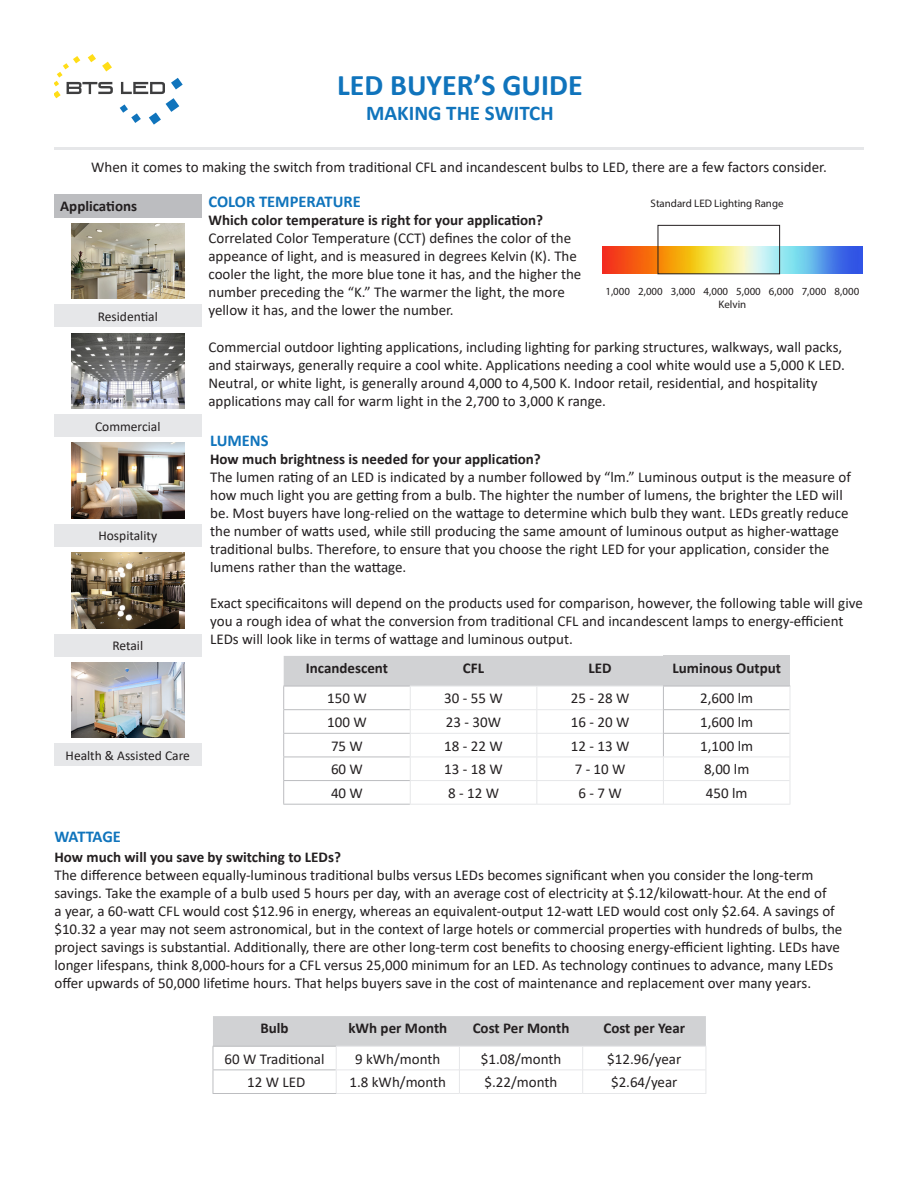
<style>
.page{position:relative;width:918px;height:1188px;background:#fff}
.page>*{position:absolute;margin:0;border:0;box-sizing:border-box;transform-origin:0 0}
.t1{font:700 30px "Calibri";color:#1074bc}
.t2{font:700 21px "Calibri";color:#1074bc}
.t3{font:700 16.5px "Calibri";color:#1074bc}
.t4{font:700 16.5px "Calibri";letter-spacing:-.03em;color:#1074bc}
.t5{font:15px/18px "Calibri";color:#231f20}
.t6{font:700 15px "Calibri";color:#231f20}
.t7{font:13.5px "Calibri";color:#231f20}
.t8{font:10.95px/13px "Myriad Pro";color:#231f20;text-align:center}
.s1{font-weight:700}
</style>
<div class="page">
<img style="left:602px;top:246px;width:261px;height:28px">
<div style="left:658px;top:225px;width:122px;height:49px;border:1px solid #231f20"></div>
<div style="left:663px;top:656px;width:127px;height:30px;background:#d1d2d4"></div>
<hr style="left:283px;top:804px;width:127px;height:1px;background:#bcbdc0">
<hr style="left:410px;top:804px;width:127px;height:1px;background:#e6e7e9">
<hr style="left:537px;top:804px;width:126px;height:1px;background:#e6e7e9">
<hr style="left:663px;top:686px;width:127px;height:1px;background:#bcbdc0">
<hr style="left:663px;top:709px;width:127px;height:1px;background:#bcbdc0">
<hr style="left:663px;top:733px;width:127px;height:1px;background:#bcbdc0">
<svg style="left:790px;top:686px;width:1px;height:118px"></svg>
<hr style="left:663px;top:757px;width:127px;height:1px;background:#e6e7e9">
<hr style="left:663px;top:780px;width:127px;height:1px;background:#e6e7e9">
<svg style="left:283px;top:656px;width:381px;height:148px"></svg>
<hr style="left:663px;top:804px;width:127px;height:1px;background:#e6e7e9">
<div style="left:54px;top:194px;width:147px;height:23px;background:#bcbdc0"></div>
<div style="left:54px;top:305px;width:147px;height:22px;background:#e6e7e9"></div>
<div style="left:54px;top:415px;width:147px;height:22px;background:#e6e7e9"></div>
<div style="left:54px;top:524px;width:147px;height:22px;background:#e6e7e9"></div>
<div style="left:54px;top:634px;width:147px;height:22px;background:#e6e7e9"></div>
<div style="left:54px;top:744px;width:147px;height:22px;background:#e6e7e9"></div>
<img style="left:71px;top:223px;width:113px;height:76px">
<img style="left:71px;top:333px;width:113px;height:76px">
<img style="left:71px;top:443px;width:113px;height:75px">
<img style="left:71px;top:552px;width:114px;height:76px">
<img style="left:71px;top:662px;width:113px;height:76px">
<svg style="left:213px;top:1016px;width:494px;height:77px"></svg>
<hr style="left:336px;top:1093px;width:123px;height:1px;background:#e6e7e9">
<hr style="left:459px;top:1093px;width:124px;height:1px;background:#e6e7e9">
<hr style="left:583px;top:1093px;width:123px;height:1px;background:#e6e7e9">
<hr style="left:213px;top:1093px;width:123px;height:1px;background:#bcbdc0">
<svg style="left:54px;top:54px;width:59px;height:44px"></svg>
<svg style="left:120px;top:78px;width:63px;height:47px"></svg>
<hr style="left:54px;top:147px;width:810px;height:2px;background:#e6e7e9">
<p class="t1" style="left:337px;top:64px;width:247px">LED BUYER’S GUIDE</p>
<p class="t2" style="left:366px;top:98px;width:189px">MAKING THE SWITCH</p>
<p class="t5" style="left:91px;top:158px;width:737px">When it comes to making the switch from traditional CFL and incandescent bulbs to LED, there are a few factors consider.</p>
<p class="t6" style="left:60px;top:196px;width:78px">Applications</p>
<p class="t7" style="left:98px;top:307px;width:62px">Residential</p>
<p class="t7" style="left:95px;top:417px;width:67px">Commercial</p>
<p class="t7" style="left:98px;top:527px;width:60px">Hospitality</p>
<p class="t7" style="left:112px;top:636px;width:32px">Retail</p>
<p class="t7" style="left:66px;top:746px;width:126px">Health &amp; Assisted Care</p>
<p class="t3" style="left:208px;top:189px;width:154px">COLOR TEMPERATURE</p>
<p class="t5" style="left:208px;top:210px;width:375px"><span class="s1">Which color temperature is right for your application?<br></span>Correlated Color Temperature (CCT) defines the color of the appeance of light, and is measured in degrees Kelvin (K). The cooler the light, the more blue tone it has, and the higher the number preceding the “K.” The warmer the light, the more yellow it has, and the lower the number.</p>
<p class="t8" style="left:651px;top:196px;width:134px">Standard LED Lighting Range</p>
<p class="t8" style="left:605px;top:284px;width:255px">1,000 2,000 3,000 4,000 5,000 6,000 7,000 8,000<br>Kelvin</p>
<p class="t5" style="left:208px;top:338px;width:638px">Commercial outdoor lighting applications, including lighting for parking structures, walkways, wall packs, and stairways, generally require a cool white. Applications needing a cool white would use a 5,000 K LED.<br>Neutral, or white light, is generally around 4,000 to 4,500 K. Indoor retail, residential, and hospitality applications may call for warm light in the 2,700 to 3,000 K range.</p>
<p class="t3" style="left:210px;top:429px;width:60px">LUMENS</p>
<p class="t6" style="left:210px;top:449px;width:332px">How much brightness is needed for your application?</p>
<p class="t5" style="left:210px;top:468px;width:642px">The lumen rating of an LED is indicated by a number followed by “lm.” Luminous output is the measure of how much light you are getting from a bulb. The highter the number of lumens, the brighter the LED will be. Most buyers have long-relied on the wattage to determine which bulb they want. LEDs greatly reduce the number of watts used, while still producing the same amount of luminous output as higher-wattage traditional bulbs. Therefore, to ensure that you choose the right LED for your application, consider the lumens rather than the wattage.</p>
<p class="t5" style="left:210px;top:594px;width:654px">Exact specificaitons will depend on the products used for comparison, however, the following table will give you a rough idea of what the conversion from traditional CFL and incandescent lamps to energy-efficient<br>LEDs will look like in terms of wattage and luminous output.</p>
<p class="t6" style="left:306px;top:658px;width:84px">Incandescent</p>
<p class="t6" style="left:463px;top:658px;width:23px">CFL</p>
<p class="t6" style="left:589px;top:658px;width:25px">LED</p>
<p class="t6" style="left:672px;top:658px;width:110px">Luminous Output</p>
<p class="t5" style="left:327px;top:689px;width:41px">150 W</p>
<p class="t5" style="left:444px;top:689px;width:60px">30 - 55 W</p>
<p class="t5" style="left:571px;top:689px;width:60px">25 - 28 W</p>
<p class="t5" style="left:700px;top:689px;width:54px">2,600 lm</p>
<p class="t5" style="left:327px;top:713px;width:41px">100 W</p>
<p class="t5" style="left:446px;top:713px;width:57px">23 - 30W</p>
<p class="t5" style="left:571px;top:713px;width:60px">16 - 20 W</p>
<p class="t5" style="left:700px;top:713px;width:54px">1,600 lm</p>
<p class="t5" style="left:331px;top:736px;width:33px">75 W</p>
<p class="t5" style="left:444px;top:736px;width:60px">18 - 22 W</p>
<p class="t5" style="left:571px;top:736px;width:60px">12 - 13 W</p>
<p class="t5" style="left:700px;top:736px;width:54px">1,100 lm</p>
<p class="t5" style="left:331px;top:760px;width:33px">60 W</p>
<p class="t5" style="left:444px;top:760px;width:60px">13 - 18 W</p>
<p class="t5" style="left:575px;top:760px;width:52px">7 - 10 W</p>
<p class="t5" style="left:704px;top:760px;width:47px">8,00 lm</p>
<p class="t5" style="left:331px;top:783px;width:33px">40 W</p>
<p class="t5" style="left:448px;top:783px;width:52px">8 - 12 W</p>
<p class="t5" style="left:578px;top:783px;width:45px">6 - 7 W</p>
<p class="t5" style="left:706px;top:783px;width:43px">450 lm</p>
<p class="t4" style="left:54px;top:825px;width:68px">WATTAGE</p>
<p class="t5" style="left:54px;top:848px;width:790px"><span class="s1">How much will you save by switching to LEDs?<br></span>The difference between equally-luminous traditional bulbs versus LEDs becomes significant when you consider the long-term savings. Take the example of a bulb used 5 hours per day, with an average cost of electricity at $.12/kilowatt-hour. At the end of<br>a year, a 60-watt CFL would cost $12.96 in energy, whereas an equivalent-output 12-watt LED would cost only $2.64. A savings of $10.32 a year may not seem astronomical, but in the context of large hotels or commercial properties with hundreds of bulbs, the project savings is substantial. Additionally, there are other long-term cost benefits to choosing energy-efficient lighting. LEDs have longer lifespans, think 8,000-hours for a CFL versus 25,000 minimum for an LED. As technology continues to advance, many LEDs offer upwards of 50,000 lifetime hours. That helps buyers save in the cost of maintenance and replacement over many years.</p>
<p class="t6" style="left:260px;top:1018px;width:30px">Bulb</p>
<p class="t6" style="left:348px;top:1018px;width:100px">kWh per Month</p>
<p class="t6" style="left:473px;top:1018px;width:98px">Cost Per Month</p>
<p class="t6" style="left:604px;top:1018px;width:83px">Cost per Year</p>
<p class="t5" style="left:225px;top:1049px;width:101px">60 W Traditional</p>
<p class="t5" style="left:355px;top:1049px;width:87px">9 kWh/month</p>
<p class="t5" style="left:481px;top:1049px;width:82px">$1.08/month</p>
<p class="t5" style="left:607px;top:1049px;width:76px">$12.96/year</p>
<p class="t5" style="left:247px;top:1073px;width:60px">12 W LED</p>
<p class="t5" style="left:349px;top:1073px;width:98px">1.8 kWh/month</p>
<p class="t5" style="left:485px;top:1073px;width:74px">$.22/month</p>
<p class="t5" style="left:611px;top:1073px;width:68px">$2.64/year</p>
</div>
